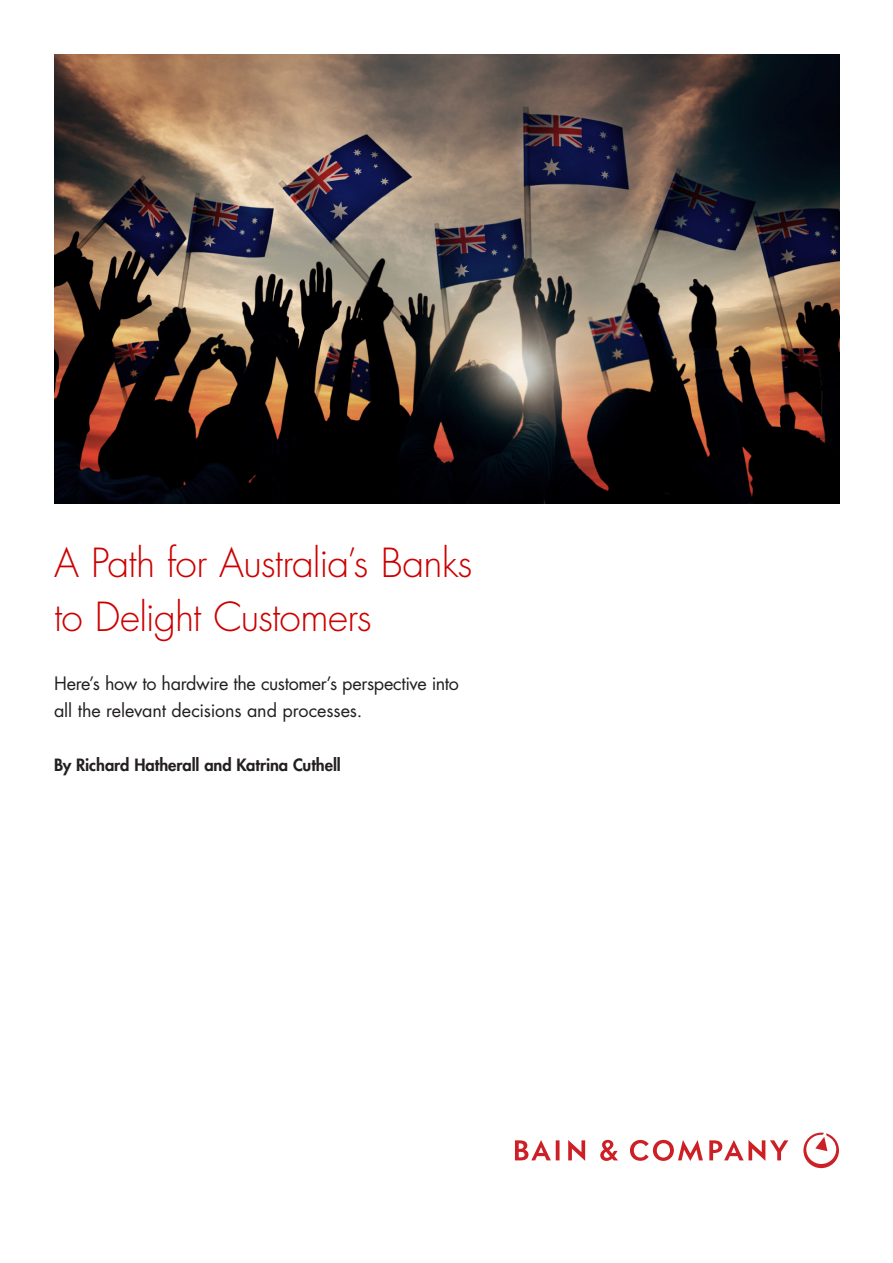
<style>
.page{position:relative;width:893px;height:1263px;background:#fff}
.page>*{position:absolute;margin:0;border:0;box-sizing:border-box;transform-origin:0 0}
.Headline{font:300 39px/54px "Futura";letter-spacing:-.02em;color:#c00}
.Subtitle{font:18px/27px "Futura";letter-spacing:-.015em;color:#231f20}
.Subtitle-2{font:800 16.5px "Futura";letter-spacing:-.005em;color:#231f20}
</style>
<div class="page">
<img style="left:54px;top:55px;width:785px;height:448px">
<svg style="left:630px;top:1140px;width:73px;height:21px"></svg>
<svg style="left:568px;top:1140px;width:17px;height:21px"></svg>
<svg style="left:515px;top:1140px;width:44px;height:20px"></svg>
<svg style="left:600px;top:1140px;width:18px;height:21px"></svg>
<svg style="left:709px;top:1140px;width:79px;height:21px"></svg>
<svg style="left:803px;top:1133px;width:36px;height:35px"></svg>
<p class="Headline" style="left:54px;top:537px;width:420px">A Path for Australia’s Banks to Delight Customers</p>
<p class="Subtitle" style="left:54px;top:670px;width:407px">Here’s how to hardwire the customer’s perspective into all the relevant decisions and processes.</p>
<p class="Subtitle-2" style="left:54px;top:754px;width:288px">By Richard Hatherall and Katrina Cuthell</p>
</div>
